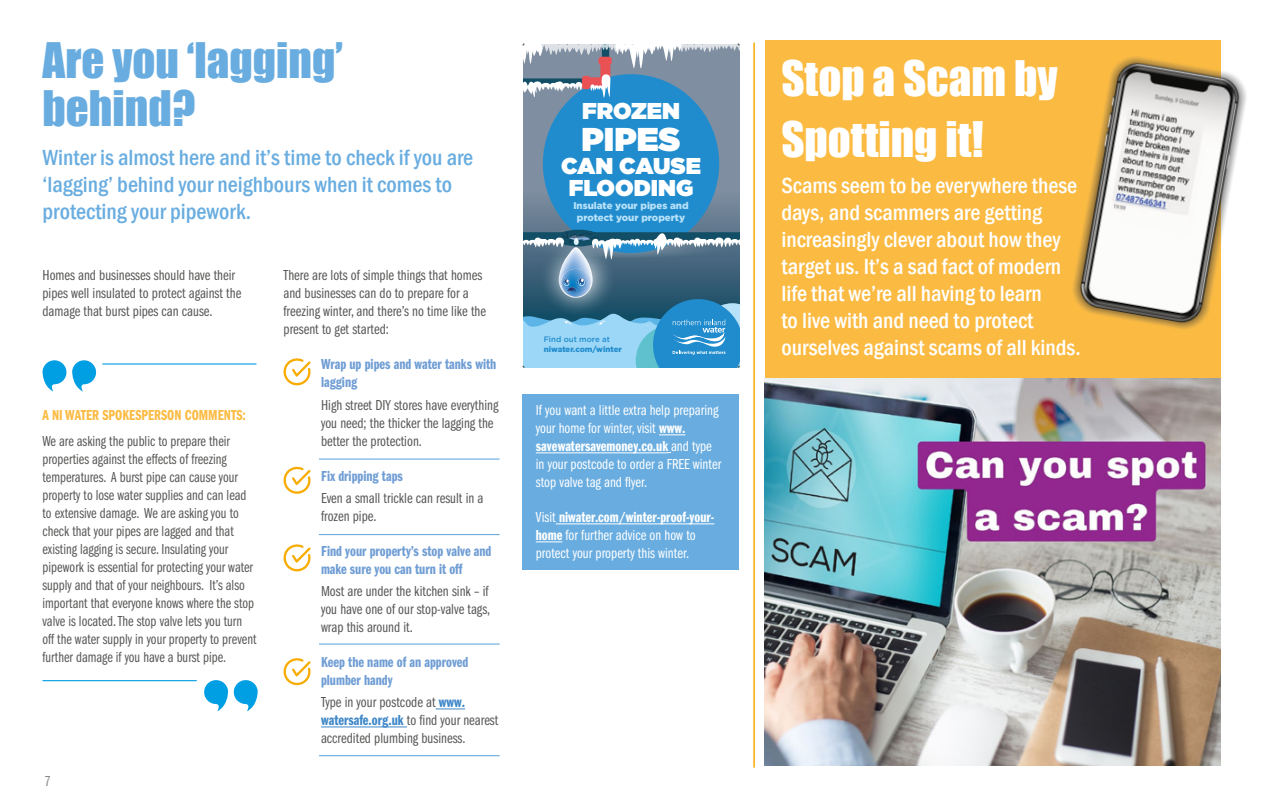
<style>
.page{position:relative;width:1263px;height:808px;background:#fff}
.page>*{position:absolute;margin:0;border:0;box-sizing:border-box;transform-origin:0 0}
.head_1{font:45px "Impact";color:#fff}
.t1{font:45px/48px "Impact";color:#69ade0}
.t2{font:33px "Gotham Ultra";color:#fff}
.t3{font:22.95px/22.8px "Gotham Ultra";color:#fff;text-align:center}
.first_par{font:500 condensed 22.5px/27px "Franklin Gothic";color:#fff}
.first_par-2{font:500 condensed 22.5px/27px "Franklin Gothic";color:#69ade0}
.body_1{font:15px/18px "Franklin Gothic LT Pro Bk Cm";color:#575756}
.body_1-2{font:15px/18px "Franklin Gothic LT Pro Bk Cm";color:#fff}
.body_1-3{font:15px/18px "Franklin Gothic LT Pro Dm Cm";color:#6f9dd4}
.body_1-4{font:15px "Franklin Gothic LT Pro Dm Cm";color:#fbbb43}
.t4{font:15px "Franklin Gothic LT Pro Bk Cm";color:#878787}
.t5{font:900 9.75px/11.7px "Gotham";color:#b7e2fa;text-align:center}
.t6{font:900 7.8px/9.8px "Gotham";color:#218ccd}
.s1{font-family:"Franklin Gothic LT Pro Dm Cm";color:#3e87c8}
.s2{font-weight:500}
.s3{font-family:"Franklin Gothic LT Pro Dm Cm"}
</style>
<div class="page">
<div style="left:765px;top:40px;width:455px;height:346px;background:#fbbb43"></div>
<img style="left:765px;top:378px;width:455px;height:387px">
<img style="left:1073px;top:49px;width:174px;height:289px">
<div style="left:522px;top:394px;width:217px;height:176px;background:#69ade0"></div>
<hr style="left:753px;top:43px;width:2px;height:724px;background:#f8ac00">
<svg style="left:523px;top:98px;width:216px;height:180px;background:#6b8195"></svg>
<svg style="left:531px;top:232px;width:92px;height:93px"></svg>
<div style="left:543px;top:74px;width:176px;height:179px;background:#218ccd;border-radius:50%"></div>
<img style="left:559px;top:260px;width:34px;height:18px">
<img style="left:561px;top:269px;width:29px;height:9px">
<svg style="left:523px;top:224px;width:216px;height:36px"></svg>
<svg style="left:523px;top:44px;width:217px;height:54px"></svg>
<svg style="left:523px;top:278px;width:217px;height:90px;background:#5395b9"></svg>
<svg style="left:436px;top:708px;width:29px;height:1px"></svg>
<hr style="left:321px;top:726px;width:86px;height:1px;background:#3e87c8">
<svg style="left:659px;top:434px;width:26px;height:1px"></svg>
<hr style="left:536px;top:452px;width:132px;height:1px;background:#fff">
<hr style="left:556px;top:523px;width:158px;height:1px;background:#fff">
<svg style="left:536px;top:541px;width:26px;height:1px"></svg>
<hr style="left:319px;top:458px;width:181px;height:2px;background:#69ade0">
<hr style="left:319px;top:534px;width:181px;height:1px;background:#69ade0">
<hr style="left:319px;top:643px;width:181px;height:2px;background:#69ade0">
<hr style="left:319px;top:755px;width:181px;height:1px;background:#69ade0">
<svg style="left:283px;top:358px;width:28px;height:27px"></svg>
<svg style="left:283px;top:466px;width:28px;height:28px"></svg>
<svg style="left:283px;top:544px;width:28px;height:27px"></svg>
<svg style="left:283px;top:658px;width:28px;height:27px"></svg>
<hr style="left:43px;top:680px;width:154px;height:1px;background:#009fe3">
<hr style="left:102px;top:363px;width:154px;height:2px;background:#009fe3">
<svg style="left:43px;top:360px;width:53px;height:32px"></svg>
<svg style="left:204px;top:680px;width:24px;height:31px"></svg>
<svg style="left:234px;top:680px;width:24px;height:31px"></svg>
<p class="t1" style="left:43px;top:35px;width:302px">Are you ‘lagging’ behind?</p>
<p class="first_par-2" style="left:43px;top:144px;width:432px">Winter is almost here and it’s time to check if you are ‘lagging’ behind your neighbours when it comes to protecting your pipework.</p>
<p class="body_1" style="left:43px;top:267px;width:200px">Homes and businesses should have their pipes well insulated to protect against the damage that burst pipes can cause.</p>
<p class="body_1" style="left:284px;top:267px;width:204px">There are lots of simple things that homes and businesses can do to prepare for a freezing winter, and there’s no time like the present to get started:</p>
<p class="body_1-3" style="left:321px;top:356px;width:177px">Wrap up pipes and water tanks with lagging</p>
<p class="body_1" style="left:321px;top:396px;width:179px">High street DIY stores have everything you need; the thicker the lagging the better the protection.</p>
<p class="body_1-3" style="left:321px;top:467px;width:83px">Fix dripping taps</p>
<p class="body_1" style="left:321px;top:489px;width:164px">Even a small trickle can result in a frozen pipe.</p>
<p class="body_1-3" style="left:321px;top:542px;width:172px">Find your property’s stop valve and make sure you can turn it off</p>
<p class="body_1" style="left:321px;top:582px;width:171px;text-align:justify">Most are under the kitchen sink – if you have one of our stop-valve tags, wrap this around it.</p>
<p class="body_1-3" style="left:321px;top:653px;width:149px">Keep the name of an approved plumber handy</p>
<p class="body_1" style="left:321px;top:694px;width:179px">Type in your postcode at <span class="s1">www. watersafe.org.uk</span> to find your nearest accredited plumbing business.</p>
<p class="body_1-4" style="left:43px;top:406px;width:205px">A NI WATER SPOKESPERSON COMMENTS:</p>
<p class="body_1" style="left:43px;top:432px;width:216px">We are asking the public to prepare their properties against the effects of freezing temperatures. A burst pipe can cause your property to lose water supplies and can lead to extensive damage. We are asking you to check that your pipes are lagged and that existing lagging is secure. Insulating your pipework is essential for protecting your water supply and that of your neighbours. It’s also important that everyone knows where the stop valve is located. The stop valve lets you turn off the water supply in your property to prevent further damage if you have a burst pipe.</p>
<p class="t4" style="left:45px;top:772px;width:8px">7</p>
<p class="t3" style="left:582px;top:99px;width:99px">FROZEN</p>
<p class="t2" style="left:581px;top:120px;width:101px">PIPES</p>
<p class="t3" style="left:561px;top:153px;width:142px">CAN CAUSE<br>FLOODING</p>
<p class="t5" style="left:573px;top:200px;width:117px">Insulate your pipes and protect your property</p>
<p class="t6" style="left:544px;top:334px;width:79px"><span class="s2">Find out more at </span>niwater.com/winter</p>
<p class="body_1-2" style="left:536px;top:402px;width:187px">If you want a little extra help preparing your home for winter, visit <span class="s3">www. savewatersavemoney.co.uk</span> and type in your postcode to order a FREE winter stop valve tag and flyer.</p>
<p class="body_1-2" style="left:536px;top:509px;width:180px">Visit <span class="s3">niwater.com/winter-proof-your&shy;home</span> for further advice on how to protect your property this winter.</p>
<p class="head_1" style="left:781px;top:44px;width:278px">Stop a Scam by</p>
<p class="head_1" style="left:781px;top:105px;width:204px">Spotting it!</p>
<p class="first_par" style="left:781px;top:171px;width:301px">Scams seem to be everywhere these days, and scammers are getting increasingly clever about how they target us. It’s a sad fact of modern life that we’re all having to learn<br>to live with and need to protect ourselves against scams of all kinds.</p>
</div>
